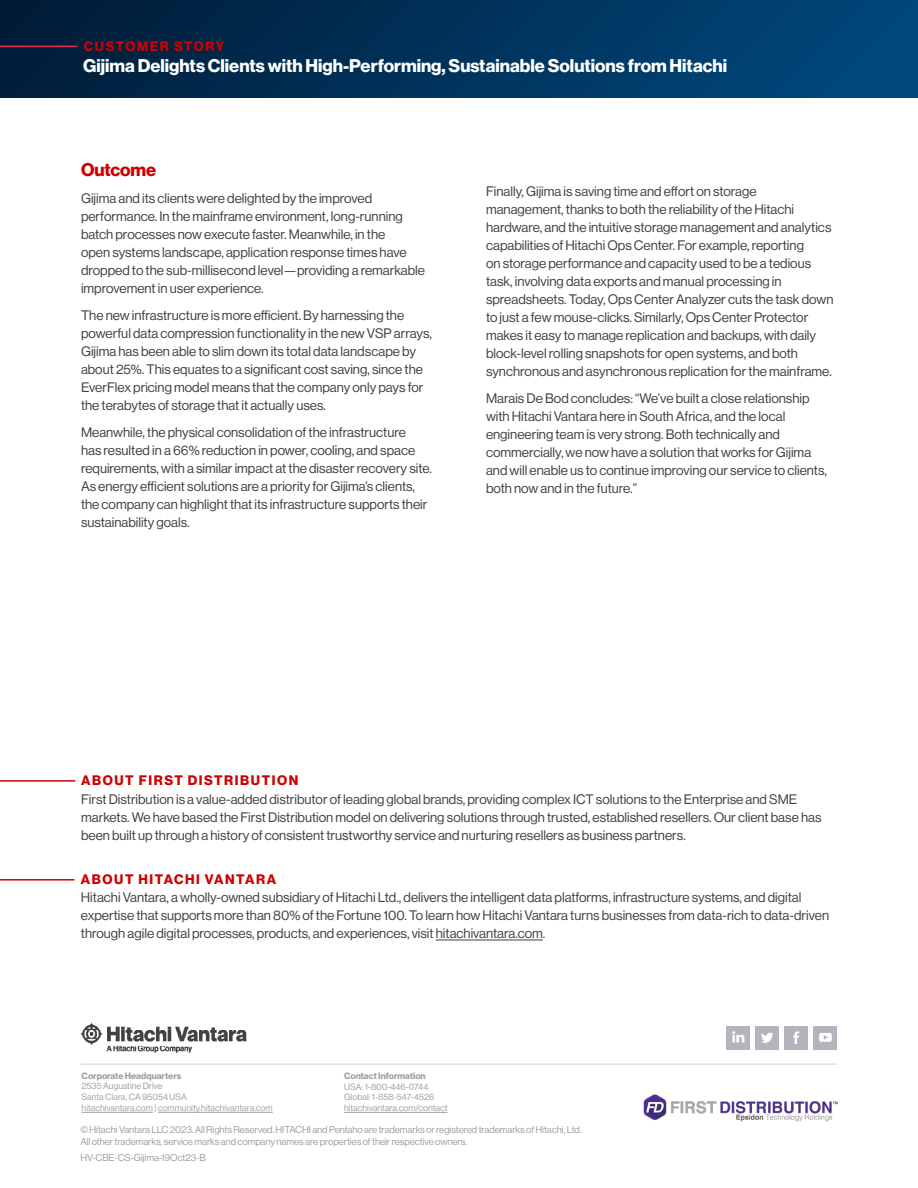
<style>
.page{position:relative;width:918px;height:1188px;background:#fff}
.page>*{position:absolute;margin:0;border:0;box-sizing:border-box;transform-origin:0 0}
.t1{font:18px "N Haas Grotesk DS Pro 75 Bd";color:#fff}
.t2{font:18px "N Haas Grotesk DS Pro 75 Bd";letter-spacing:-.005em;color:#c00}
.t3{font:13.5px/18px "N Haas Grotesk DS Pro 55 Rg";color:#414141}
.t4{font:13.5px "N Haas Grotesk DS Pro 75 Bd";letter-spacing:.115em;color:#c00}
.t5{font:9.75px/12px "N Haas Grotesk DS Pro 55 Rg";letter-spacing:-.01em;color:#a0a0a0}
.t6{font:9px/10.8px "N Haas Grotesk DS Pro 55 Rg";color:#a0a0a0}
.t7{font:9px "N Haas Grotesk DS Pro 75 Bd";color:#a0a0a0}
</style>
<div class="page">
<hr style="left:81px;top:1064px;width:756px;height:1px;background:#d0d0d0">
<div style="left:785px;top:1026px;width:23px;height:23px;background:#b4b4bc"></div>
<svg style="left:793px;top:1031px;width:6px;height:13px"></svg>
<div style="left:726px;top:1026px;width:24px;height:23px;background:#b4b4bc"></div>
<svg style="left:732px;top:1031px;width:12px;height:11px"></svg>
<div style="left:756px;top:1026px;width:23px;height:23px;background:#b4b4bc"></div>
<svg style="left:761px;top:1033px;width:12px;height:10px"></svg>
<div style="left:814px;top:1026px;width:23px;height:23px;background:#b4b4bc"></div>
<svg style="left:819px;top:1033px;width:13px;height:9px"></svg>
<div style="left:0;top:0;width:918px;height:98px;background:linear-gradient(to right,#001c38,#00497e)"></div>
<hr style="left:0;top:46px;width:77px;height:1px;background:#ed2b4e">
<hr style="left:82px;top:1112px;width:71px;height:1px;background:#a0a0a0">
<hr style="left:158px;top:1112px;width:115px;height:1px;background:#a0a0a0">
<hr style="left:344px;top:1112px;width:103px;height:1px;background:#a0a0a0">
<img style="left:80px;top:1023px;width:167px;height:30px">
<hr style="left:0;top:879px;width:74px;height:2px;background:#c00">
<hr style="left:436px;top:940px;width:107px;height:1px;background:#414141">
<hr style="left:0;top:780px;width:75px;height:2px;background:#c00">
<img style="left:643px;top:1094px;width:195px;height:28px">
<p class="t4" style="left:84px;top:38px;width:142px">CUSTOMER STORY</p>
<h1 class="t1" style="left:83px;top:55px;width:646px">Gijima Delights Clients with High-Performing, Sustainable Solutions from Hitachi</h1>
<h1 class="t2" style="left:81px;top:159px;width:77px">Outcome</h1>
<p class="t3" style="left:81px;top:189px;width:346px">Gijima and its clients were delighted by the improved performance. In the mainframe environment, long-running batch processes now execute faster. Meanwhile, in the<br>open systems landscape, application response times have dropped to the sub-millisecond level—providing a remarkable improvement in user experience.</p>
<p class="t3" style="left:81px;top:307px;width:353px">The new infrastructure is more efficient. By harnessing the powerful data compression functionality in the new VSP arrays, Gijima has been able to slim down its total data landscape by about 25%. This equates to a significant cost saving, since the EverFlex pricing model means that the company only pays for the terabytes of storage that it actually uses.</p>
<p class="t3" style="left:81px;top:424px;width:353px">Meanwhile, the physical consolidation of the infrastructure<br>has resulted in a 66% reduction in power, cooling, and space requirements, with a similar impact at the disaster recovery site.<br>As energy efficient solutions are a priority for Gijima’s clients, the company can highlight that its infrastructure supports their sustainability goals.</p>
<p class="t3" style="left:486px;top:182px;width:349px">Finally, Gijima is saving time and effort on storage management, thanks to both the reliability of the Hitachi hardware, and the intuitive storage management and analytics capabilities of Hitachi Ops Center. For example, reporting<br>on storage performance and capacity used to be a tedious task, involving data exports and manual processing in spreadsheets. Today, Ops Center Analyzer cuts the task down to just a few mouse-clicks. Similarly, Ops Center Protector makes it easy to manage replication and backups, with daily block-level rolling snapshots for open systems, and both synchronous and asynchronous replication for the mainframe.</p>
<p class="t3" style="left:486px;top:389px;width:342px">Marais De Bod concludes: “We’ve built a close relationship with Hitachi Vantara here in South Africa, and the local engineering team is very strong. Both technically and commercially, we now have a solution that works for Gijima and will enable us to continue improving our service to clients, both now and in the future.”</p>
<p class="t4" style="left:81px;top:773px;width:219px">ABOUT FIRST DISTRIBUTION</p>
<p class="t3" style="left:81px;top:790px;width:742px">First Distribution is a value-added distributor of leading global brands, providing complex ICT solutions to the Enterprise and SME markets. We have based the First Distribution model on delivering solutions through trusted, established resellers. Our client base has been built up through a history of consistent trustworthy service and nurturing resellers as business partners.</p>
<p class="t4" style="left:81px;top:872px;width:197px">ABOUT HITACHI VANTARA</p>
<p class="t3" style="left:81px;top:889px;width:750px">Hitachi Vantara, a wholly-owned subsidiary of Hitachi Ltd., delivers the intelligent data platforms, infrastructure systems, and digital expertise that supports more than 80% of the Fortune 100. To learn how Hitachi Vantara turns businesses from data-rich to data-driven through agile digital processes, products, and experiences, visit hitachivantara.com.</p>
<p class="t7" style="left:82px;top:1070px;width:101px">Corporate Headquarters</p>
<p class="t6" style="left:82px;top:1081px;width:193px">2535 Augustine Drive<br>Santa Clara, CA 95054 USA<br>hitachivantara.com | community.hitachivantara.com</p>
<p class="t7" style="left:344px;top:1070px;width:83px">Contact Information</p>
<p class="t6" style="left:344px;top:1081px;width:105px">USA: 1-800-446-0744<br>Global: 1-858-547-4526 hitachivantara.com/contact</p>
<p class="t5" style="left:80px;top:1124px;width:503px">© Hitachi Vantara LLC 2023. All Rights Reserved. HITACHI and Pentaho are trademarks or registered trademarks of Hitachi, Ltd.<br>All other trademarks, service marks and company names are properties of their respective owners.</p>
<p class="t5" style="left:80px;top:1152px;width:127px">HV-CBE-CS-Gijima-19Oct23-B</p>
</div>
